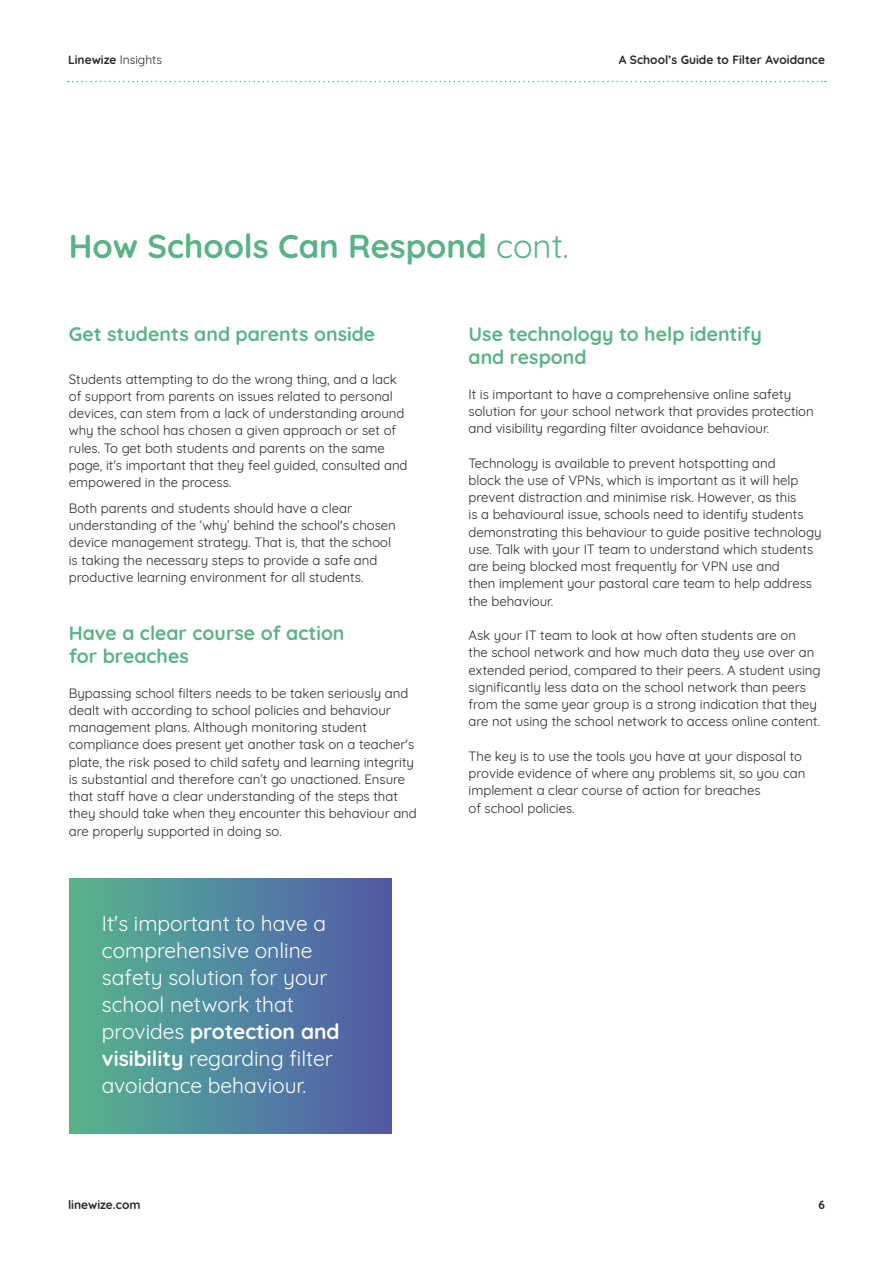
<style>
.page{position:relative;width:893px;height:1263px;background:#fff}
.page>*{position:absolute;margin:0;border:0;box-sizing:border-box;transform-origin:0 0}
.t1{font:700 33px "Quicksand";color:#5ab387}
.t2{font:21px/27px "Quicksand";color:#fff}
.t3{font:700 19.5px/23.4px "Quicksand";color:#5ab387}
.t4{font:13.2px/17.2px "Quicksand";color:#272726}
.t5{font:700 12px "Quicksand";color:#272726}
.s1{font-weight:400}
.s2{font-weight:700}
</style>
<div class="page">
<svg style="left:68px;top:81px;width:758px;height:1px"></svg>
<div style="left:70px;top:878px;width:321px;height:255px;background:linear-gradient(to right,#55b690,#5059aa)"></div>
<p class="t5" style="left:68px;top:50px;width:96px">Linewize <span class="s1">Insights</span></p>
<p class="t5" style="left:619px;top:50px;width:208px">A School’s Guide to Filter Avoidance</p>
<h1 class="t1" style="left:69px;top:219px;width:502px">How Schools Can Respond <span class="s1">cont.</span></h1>
<h3 class="t3" style="left:69px;top:320px;width:308px">Get students and parents onside</h3>
<p class="t4" style="left:69px;top:369px;width:340px">Students attempting to do the wrong thing, and a lack of support from parents on issues related to personal devices, can stem from a lack of understanding around why the school has chosen a given approach or set of rules. To get both students and parents on the same page, it's important that they feel guided, consulted and empowered in the process.</p>
<p class="t4" style="left:69px;top:498px;width:329px">Both parents and students should have a clear understanding of the ‘why’ behind the school's chosen device management strategy. That is, that the school is taking the necessary steps to provide a safe and productive learning environment for all students.</p>
<h3 class="t3" style="left:69px;top:619px;width:277px">Have a clear course of action for breaches</h3>
<p class="t4" style="left:69px;top:683px;width:350px">Bypassing school filters needs to be taken seriously and dealt with according to school policies and behaviour management plans. Although monitoring student compliance does present yet another task on a teacher's plate, the risk posed to child safety and learning integrity is substantial and therefore can’t go unactioned. Ensure that staff have a clear understanding of the steps that they should take when they encounter this behaviour and are properly supported in doing so.</p>
<h2 class="t2" style="left:102px;top:908px;width:239px">It's important to have a comprehensive online safety solution for your school network that provides <span class="s2">protection and visibility</span> regarding filter avoidance behaviour.</h2>
<h3 class="t3" style="left:468px;top:320px;width:295px">Use technology to help identify and respond</h3>
<p class="t4" style="left:468px;top:384px;width:347px">It is important to have a comprehensive online safety solution for your school network that provides protection and visibility regarding filter avoidance behaviour.</p>
<p class="t4" style="left:468px;top:453px;width:355px">Technology is available to prevent hotspotting and<br>block the use of VPNs, which is important as it will help prevent distraction and minimise risk. However, as this<br>is a behavioural issue, schools need to identify students demonstrating this behaviour to guide positive technology use. Talk with your IT team to understand which students are being blocked most frequently for VPN use and<br>then implement your pastoral care team to help address the behaviour.</p>
<p class="t4" style="left:468px;top:625px;width:354px">Ask your IT team to look at how often students are on<br>the school network and how much data they use over an extended period, compared to their peers. A student using significantly less data on the school network than peers from the same year group is a strong indication that they are not using the school network to access online content.</p>
<p class="t4" style="left:468px;top:746px;width:338px">The key is to use the tools you have at your disposal to provide evidence of where any problems sit, so you can implement a clear course of action for breaches<br>of school policies.</p>
<p class="t5" style="left:68px;top:1195px;width:74px">linewize.com</p>
<p class="t5" style="left:818px;top:1195px;width:8px">6</p>
</div>
